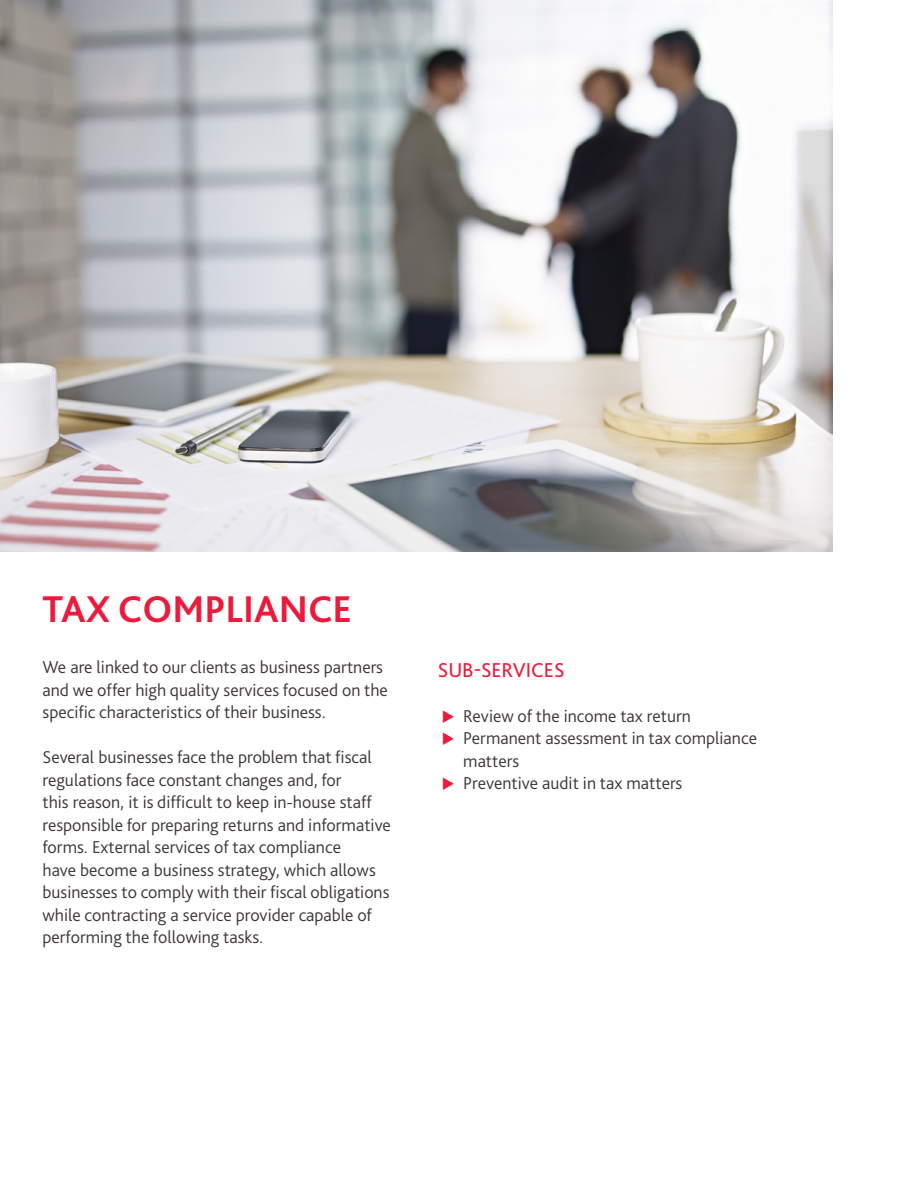
<style>
.page{position:relative;width:918px;height:1188px;background:#fff}
.page>*{position:absolute;margin:0;border:0;box-sizing:border-box;transform-origin:0 0}
.t1{font:700 39px "Bliss Pro";color:#ed1a3b}
.t2{font:21px "Bliss Pro";color:#ed1a3b}
.t3{font:300 18px/22.5px "Bliss Pro";color:#3c3734}
</style>
<div class="page">
<img style="left:0;top:0;width:833px;height:551px">
<h1 class="t1" style="left:43px;top:584px;width:311px">TAX COMPLIANCE</h1>
<p class="t3" style="left:43px;top:656px;width:347px">We are linked to our clients as business partners and we offer high quality services focused on the specific characteristics of their business.</p>
<p class="t3" style="left:43px;top:746px;width:350px">Several businesses face the problem that fiscal regulations face constant changes and, for<br>this reason, it is difficult to keep in-house staff responsible for preparing returns and informative forms. External services of tax compliance<br>have become a business strategy, which allows businesses to comply with their fiscal obligations while contracting a service provider capable of performing the following tasks.</p>
<p class="t2" style="left:438px;top:657px;width:128px">SUB-SERVICES</p>
<p class="t3" style="left:463px;top:704px;width:295px">Review of the income tax return<br>Permanent assessment in tax compliance matters<br>Preventive audit in tax matters</p>
</div>
